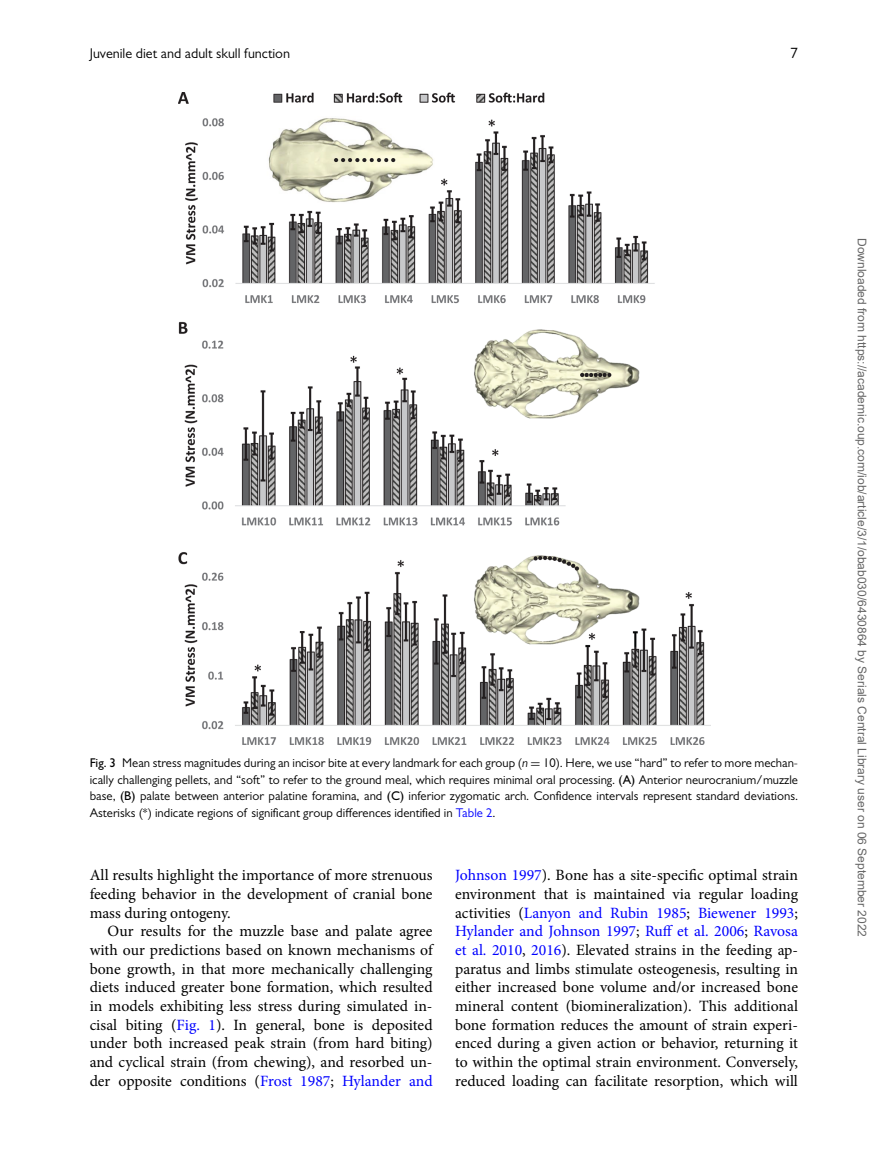
<style>
.page{position:relative;width:891px;height:1175px;background:#fff}
.page>*{position:absolute;margin:0;border:0;box-sizing:border-box;transform-origin:0 0}
.t1{font:15.75px/18.8px "Minion Pro";color:#000;text-align:justify}
.t2{font:15px "Gill Sans MT Std";color:#000}
.t3{font:14.25px "Gill Sans MT Std";color:#000}
.t4{font:12.75px/16.5px "Gill Sans MT Std";color:#000;text-align:justify}
.t5{font:12px "Arial";color:#666}
.s1{font-weight:500}
.s2{font-style:italic}
.s3{font-family:"MTSY"}
.s4{color:#00f}
</style>
<div class="page">
<img style="left:178px;top:92px;width:532px;height:652px">
<p class="t3" style="left:90px;top:48px;width:202px">Juvenile diet and adult skull function</p>
<p class="t2" style="left:791px;top:47px;width:9px">7</p>
<p class="t4" style="left:90px;top:756px;width:710px"><span class="s1">Fig. 3</span> Mean stress magnitudes during an incisor bite at every landmark for each group (<span class="s2">n</span> <span class="s3">=</span> 10). Here, we use “hard” to refer to more mechan&shy;ically challenging pellets, and “soft” to refer to the ground meal, which requires minimal oral processing. <span class="s1">(A)</span> Anterior neurocranium/muzzle base, <span class="s1">(B)</span> palate between anterior palatine foramina, and <span class="s1">(C)</span> inferior zygomatic arch. Confidence intervals represent standard deviations.<br>Asterisks (*) indicate regions of significant group differences identified in <span class="s4">Table 2</span>.</p>
<p class="t1" style="left:90px;top:867px;width:344px">All results highlight the importance of more strenuous feeding behavior in the development of cranial bone mass during ontogeny.</p>
<p class="t1" style="left:90px;top:923px;width:344px;text-indent:18px">Our results for the muzzle base and palate agree with our predictions based on known mechanisms of bone growth, in that more mechanically challenging diets induced greater bone formation, which resulted in models exhibiting less stress during simulated in&shy;cisal biting (<span class="s4">Fig. 1</span>). In general, bone is deposited under both increased peak strain (from hard biting) and cyclical strain (from chewing), and resorbed un&shy;der opposite conditions (<span class="s4">Frost 1987</span>; <span class="s4">Hylander and</span></p>
<p class="t1" style="left:455px;top:867px;width:345px"><span class="s4">Johnson 1997</span>). Bone has a site-specific optimal strain environment that is maintained via regular loading activities (<span class="s4">Lanyon and Rubin 1985</span>; <span class="s4">Biewener 1993</span>; <span class="s4">Hylander and Johnson 1997</span>; <span class="s4">Ruff et al. 2006</span>; <span class="s4">Ravosa et al. 2010</span>, <span class="s4">2016</span>). Elevated strains in the feeding ap&shy;paratus and limbs stimulate osteogenesis, resulting in either increased bone volume and/or increased bone mineral content (biomineralization). This additional bone formation reduces the amount of strain experi&shy;enced during a given action or behavior, returning it to within the optimal strain environment. Conversely, reduced loading can facilitate resorption, which will</p>
<p class="t5" style="left:866px;top:238px;width:700px;rotate:90deg">Downloaded from https://academic.oup.com/iob/article/3/1/obab030/6430864 by Serials Central Library user on 06 September 2022</p>
</div>
